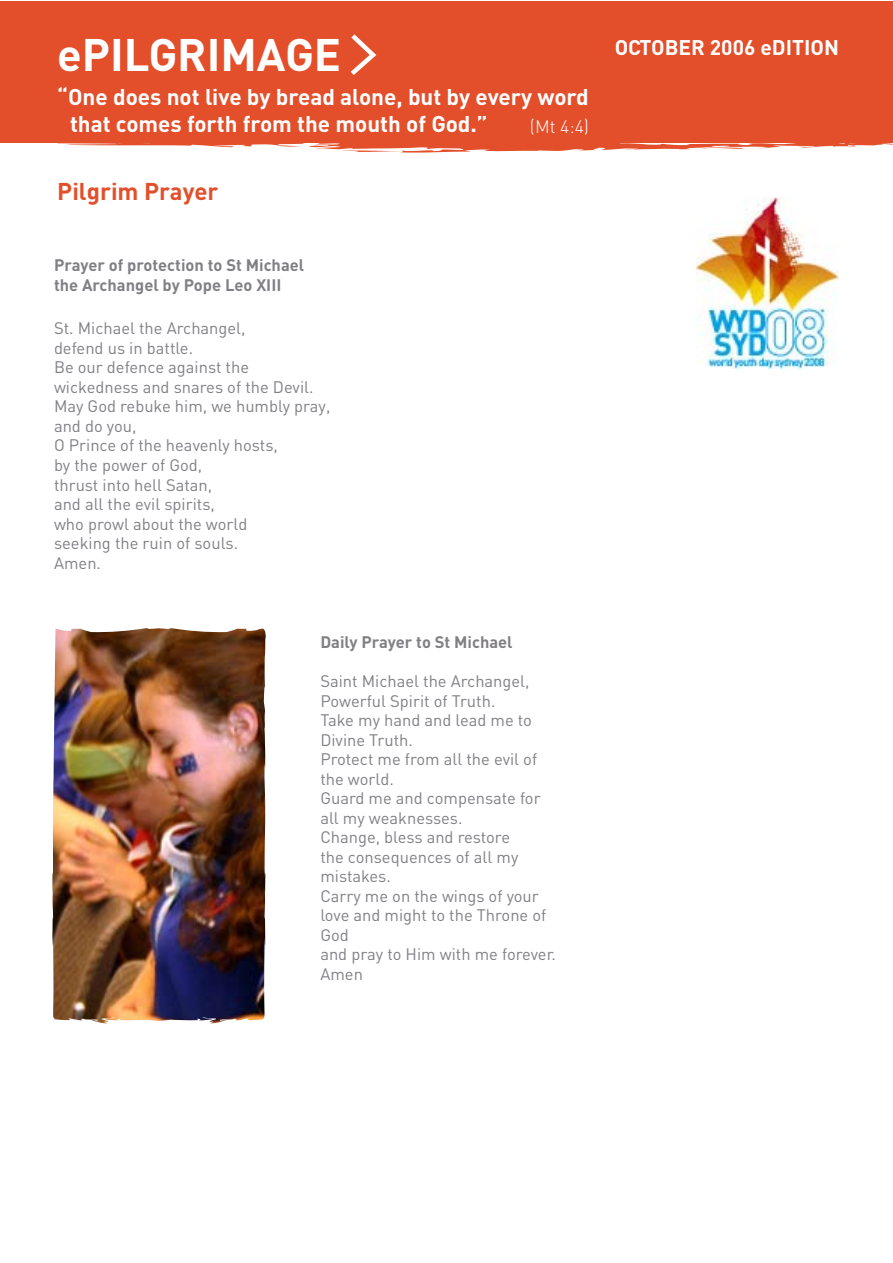
<style>
.page{position:relative;width:893px;height:1263px;background:#fff}
.page>*{position:absolute;margin:0;border:0;box-sizing:border-box;transform-origin:0 0}
.t1{font:700 45px "DIN";color:#fff}
.t2{font:700 24px "DIN";color:#e34f2a}
.t3{font:700 22.5px/27px "DIN";color:#fff}
.t4{font:700 21px "DIN";color:#fff}
.t5{font:300 18px "DIN";color:#fff}
.t6{font:16.5px/19.5px "DIN";color:#817f84}
.t7{font:700 16.5px/19.5px "DIN";color:#817f84}
</style>
<div class="page">
<div style="left:1px;top:1px;width:892px;height:142px;background:#e34f2a"></div>
<svg style="left:0;top:131px;width:893px;height:22px"></svg>
<img style="left:696px;top:197px;width:143px;height:171px">
<img style="left:52px;top:628px;width:214px;height:396px">
<svg style="left:350px;top:34px;width:27px;height:41px"></svg>
<h1 class="t1" style="left:57px;top:25px;width:285px">ePILGRIMAGE</h1>
<h3 class="t3" style="left:70px;top:83px;width:520px;text-indent:-13px">“One does not live by bread alone, but by every word that comes forth from the mouth of God.”</h3>
<p class="t5" style="left:530px;top:114px;width:61px">(Mt 4:4)</p>
<h2 class="t2" style="left:57px;top:175px;width:163px">Pilgrim Prayer</h2>
<p class="t7" style="left:54px;top:255px;width:252px">Prayer of protection to St Michael the Archangel by Pope Leo XIII</p>
<p class="t6" style="left:54px;top:318px;width:278px">St. Michael the Archangel,<br>defend us in battle.<br>Be our defence against the wickedness and snares of the Devil.<br>May God rebuke him, we humbly pray, and do you,<br>O Prince of the heavenly hosts,<br>by the power of God,<br>thrust into hell Satan,<br>and all the evil spirits,<br>who prowl about the world<br>seeking the ruin of souls.<br>Amen.</p>
<p class="t7" style="left:320px;top:632px;width:194px">Daily Prayer to St Michael</p>
<p class="t6" style="left:320px;top:671px;width:237px">Saint Michael the Archangel,<br>Powerful Spirit of Truth.<br>Take my hand and lead me to<br>Divine Truth.<br>Protect me from all the evil of the world.<br>Guard me and compensate for all my weaknesses.<br>Change, bless and restore<br>the consequences of all my mistakes.<br>Carry me on the wings of your love and might to the Throne of<br>God<br>and pray to Him with me forever.<br>Amen</p>
<p class="t4" style="left:615px;top:33px;width:226px">OCTOBER 2006 eDITION</p>
</div>
